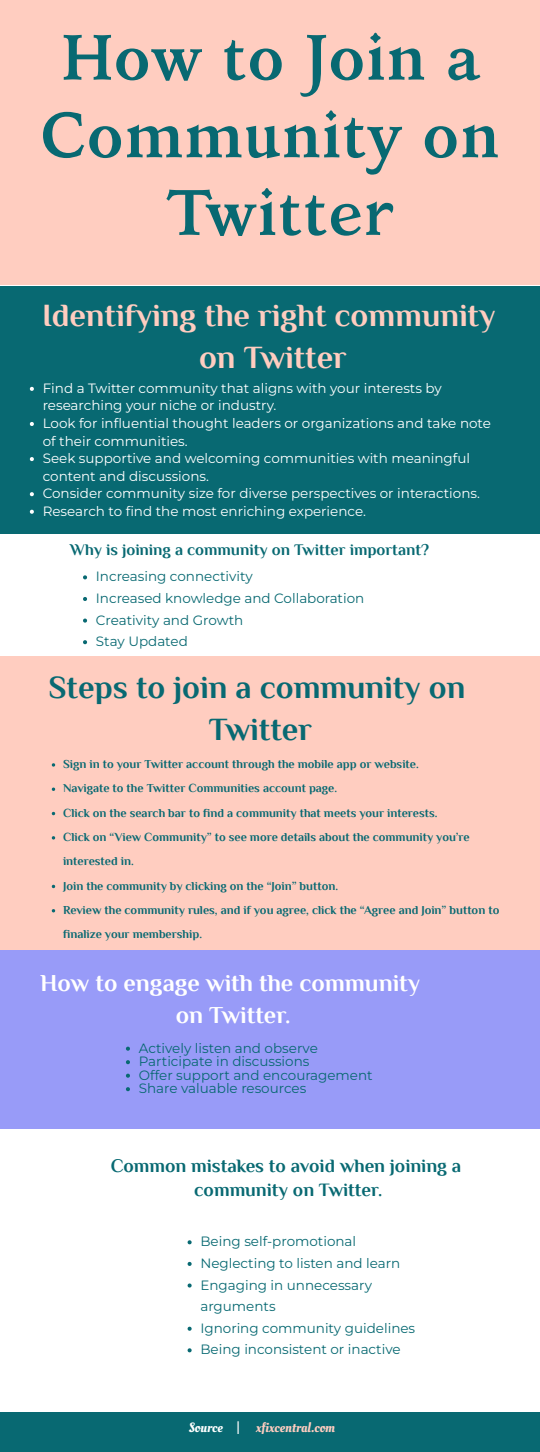
<style>
.page{position:relative;width:540px;height:1452px;background:#fff}
.page>*{position:absolute;margin:0;border:0;box-sizing:border-box;transform-origin:0 0}
.t1{font:700 64.8px/77.6px "Kelvinch";color:#086972;text-align:center}
.t2{font:700 32.4px/41.9px "Philosopher";color:#ffcdc0;text-align:center}
.t3{font:700 32.4px/41.9px "Philosopher";color:#086972;text-align:center}
.t4{font:700 24.3px/31.7px "Philosopher";color:#fff;text-align:center}
.t5{font:700 18.9px/24.3px "Philosopher";color:#086972;text-align:center}
.t6{font:700 16.2px "Philosopher";color:#086972}
.t7{font:13.5px/17.6px "Montserrat";color:#fff}
.t8{font:13.5px/21.6px "Montserrat";color:#086972}
.t9{font:13.5px "Oleo Script";color:#ffcdc0}
.t10{font:700 12.15px/24.3px "Philosopher";color:#086972}
.s1{color:#fff}
</style>
<div class="page">
<div style="left:0;top:0;width:540px;height:285px;background:#ffcdc0"></div>
<div style="left:0;top:286px;width:540px;height:249px;background:#086972"></div>
<svg style="left:30px;top:387px;width:4px;height:4px"></svg>
<svg style="left:30px;top:422px;width:4px;height:4px"></svg>
<svg style="left:30px;top:457px;width:4px;height:4px"></svg>
<svg style="left:30px;top:492px;width:4px;height:4px"></svg>
<svg style="left:30px;top:510px;width:4px;height:4px"></svg>
<svg style="left:83px;top:575px;width:4px;height:4px"></svg>
<svg style="left:83px;top:597px;width:4px;height:4px"></svg>
<svg style="left:83px;top:618px;width:4px;height:5px"></svg>
<svg style="left:83px;top:640px;width:4px;height:4px"></svg>
<div style="left:0;top:657px;width:540px;height:293px;background:#ffcdc0"></div>
<svg style="left:52px;top:787px;width:3px;height:4px"></svg>
<div style="left:0;top:950px;width:540px;height:179px;background:#989bf8"></div>
<svg style="left:126px;top:1046px;width:4px;height:5px"></svg>
<svg style="left:126px;top:1060px;width:4px;height:4px"></svg>
<svg style="left:126px;top:1073px;width:4px;height:5px"></svg>
<svg style="left:126px;top:1087px;width:4px;height:4px"></svg>
<svg style="left:188px;top:1240px;width:4px;height:4px"></svg>
<svg style="left:188px;top:1262px;width:4px;height:4px"></svg>
<svg style="left:188px;top:1283px;width:4px;height:4px"></svg>
<svg style="left:188px;top:1326px;width:4px;height:5px"></svg>
<svg style="left:188px;top:1348px;width:4px;height:4px"></svg>
<div style="left:0;top:1411px;width:540px;height:41px;background:#086972"></div>
<p class="t1" style="left:41px;top:18px;width:461px">How to Join a<br>Community on<br>Twitter</p>
<p class="t2" style="left:42px;top:295px;width:455px">Identifying the right community on Twitter</p>
<p class="t7" style="left:43px;top:379px;width:401px">Find a Twitter community that aligns with your interests by researching your niche or industry.</p>
<p class="t7" style="left:43px;top:414px;width:450px">Look for influential thought leaders or organizations and take note of their communities.</p>
<p class="t7" style="left:43px;top:449px;width:429px">Seek supportive and welcoming communities with meaningful content and discussions.</p>
<p class="t7" style="left:43px;top:485px;width:439px">Consider community size for diverse perspectives or interactions.</p>
<p class="t7" style="left:43px;top:502px;width:325px">Research to find the most enriching experience.</p>
<p class="t6" style="left:70px;top:541px;width:361px">Why is joining a community on Twitter important?</p>
<p class="t8" style="left:96px;top:566px;width:158px">Increasing connectivity</p>
<p class="t8" style="left:96px;top:587px;width:270px">Increased knowledge and Collaboration</p>
<p class="t8" style="left:96px;top:609px;width:149px">Creativity and Growth</p>
<p class="t8" style="left:96px;top:630px;width:93px">Stay Updated</p>
<p class="t3" style="left:48px;top:667px;width:418px">Steps to join a community on<br>Twitter</p>
<p class="t10" style="left:63px;top:752px;width:357px">Sign in to your Twitter account through the mobile app or website.</p>
<p class="t10" style="left:63px;top:776px;width:276px">Navigate to the Twitter Communities account page.</p>
<p class="t10" style="left:63px;top:800px;width:376px">Click on the search bar to find a community that meets your interests.</p>
<p class="t10" style="left:63px;top:825px;width:408px">Click on “View Community” to see more details about the community you’re interested in.</p>
<p class="t10" style="left:63px;top:873px;width:277px">Join the community by clicking on the “Join” button.</p>
<p class="t10" style="left:63px;top:898px;width:438px">Review the community rules, and if you agree, click the “Agree and Join” button to finalize your membership.</p>
<p class="t4" style="left:40px;top:967px;width:381px">How to engage with the community on Twitter.</p>
<p class="t8" style="left:139px;top:1037px;width:181px">Actively listen and observe</p>
<p class="t8" style="left:139px;top:1050px;width:172px">Participate in discussions</p>
<p class="t8" style="left:139px;top:1064px;width:235px">Offer support and encouragement</p>
<p class="t8" style="left:139px;top:1077px;width:169px">Share valuable resources</p>
<p class="t5" style="left:111px;top:1153px;width:352px">Common mistakes to avoid when joining a community on Twitter.</p>
<p class="t8" style="left:200px;top:1231px;width:157px">Being self-promotional</p>
<p class="t8" style="left:200px;top:1252px;width:201px">Neglecting to listen and learn</p>
<p class="t8" style="left:200px;top:1274px;width:173px">Engaging in unnecessary arguments</p>
<p class="t8" style="left:200px;top:1317px;width:216px">Ignoring community guidelines</p>
<p class="t8" style="left:200px;top:1339px;width:202px">Being inconsistent or inactive</p>
<p class="t9" style="left:189px;top:1418px;width:148px"><span class="s1">Source |</span> xfixcentral.com</p>
</div>
